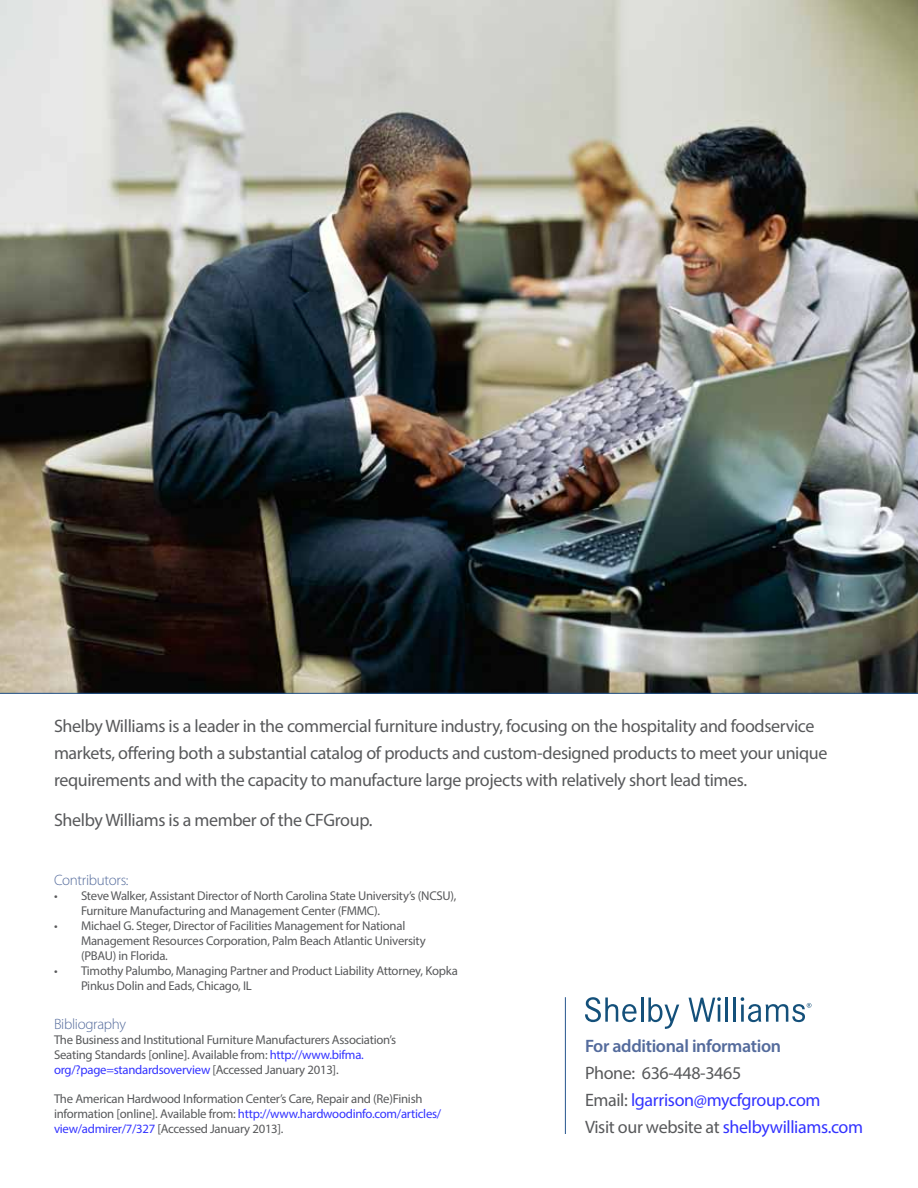
<style>
.page{position:relative;width:918px;height:1188px;background:#fff}
.page>*{position:absolute;margin:0;border:0;box-sizing:border-box;transform-origin:0 0}
.t1{font:18px/27px "Myriad Pro";letter-spacing:-.02em;color:#58595b}
.t2{font:600 18px "Myriad Pro";letter-spacing:-.02em;color:#546b9c}
.t3{font:300 15px "Myriad Pro";letter-spacing:-.02em;color:#546b9c}
.t4{font:12.75px/15px "Myriad Pro";letter-spacing:-.02em;color:#58595b}
.s1{color:#33f}
</style>
<div class="page">
<img style="left:0;top:0;width:918px;height:693px">
<svg style="left:585px;top:997px;width:52px;height:25px"></svg>
<hr style="left:641px;top:998px;width:2px;height:24px;background:#14507a">
<svg style="left:648px;top:998px;width:31px;height:31px"></svg>
<svg style="left:689px;top:997px;width:32px;height:25px"></svg>
<hr style="left:726px;top:998px;width:2px;height:24px;background:#14507a">
<hr style="left:733px;top:998px;width:3px;height:24px;background:#14507a">
<svg style="left:741px;top:997px;width:70px;height:25px"></svg>
<hr style="left:0;top:693px;width:918px;height:1px;background:#24558d">
<hr style="left:565px;top:997px;width:1px;height:137px;background:#24558d">
<p class="t1" style="left:54px;top:712px;width:775px">Shelby Williams is a leader in the commercial furniture industry, focusing on the hospitality and foodservice markets, offering both a substantial catalog of products and custom-designed products to meet your unique requirements and with the capacity to manufacture large projects with relatively short lead times.</p>
<h1 class="t1" style="left:54px;top:806px;width:320px">Shelby Williams is a member of the CFGroup.</h1>
<p class="t3" style="left:54px;top:871px;width:76px">Contributors:</p>
<p class="t4" style="left:81px;top:888px;width:377px;text-indent:-27px">• Steve Walker, Assistant Director of North Carolina State University’s (NCSU),<br>Furniture Manufacturing and Management Center (FMMC).</p>
<p class="t4" style="left:81px;top:918px;width:346px;text-indent:-27px">• Michael G. Steger, Director of Facilities Management for National<br>Management Resources Corporation, Palm Beach Atlantic University (PBAU) in Florida.</p>
<p class="t4" style="left:81px;top:963px;width:378px;text-indent:-27px">• Timothy Palumbo, Managing Partner and Product Liability Attorney, Kopka<br>Pinkus Dolin and Eads, Chicago, IL</p>
<p class="t3" style="left:54px;top:1015px;width:74px">Bibliography</p>
<p class="t4" style="left:54px;top:1032px;width:344px">The Business and Institutional Furniture Manufacturers Association’s<br>Seating Standards [online]. Available from: <span class="s1">http://www.bifma. org/?page=standardsoverview</span> [Accessed January 2013].</p>
<p class="t4" style="left:54px;top:1091px;width:389px">The American Hardwood Information Center’s Care, Repair and (Re)Finish information [online]. Available from: <span class="s1">http://www.hardwoodinfo.com/articles/ view/admirer/7/327</span> [Accessed January 2013].</p>
<h1 class="t2" style="left:585px;top:1034px;width:198px">For additional information</h1>
<h1 class="t1" style="left:585px;top:1059px;width:280px">Phone: 636-448-3465<br>Email: <span class="s1">lgarrison@mycfgroup.com<br></span>Visit our website at <span class="s1">shelbywilliams.com</span></h1>
</div>
